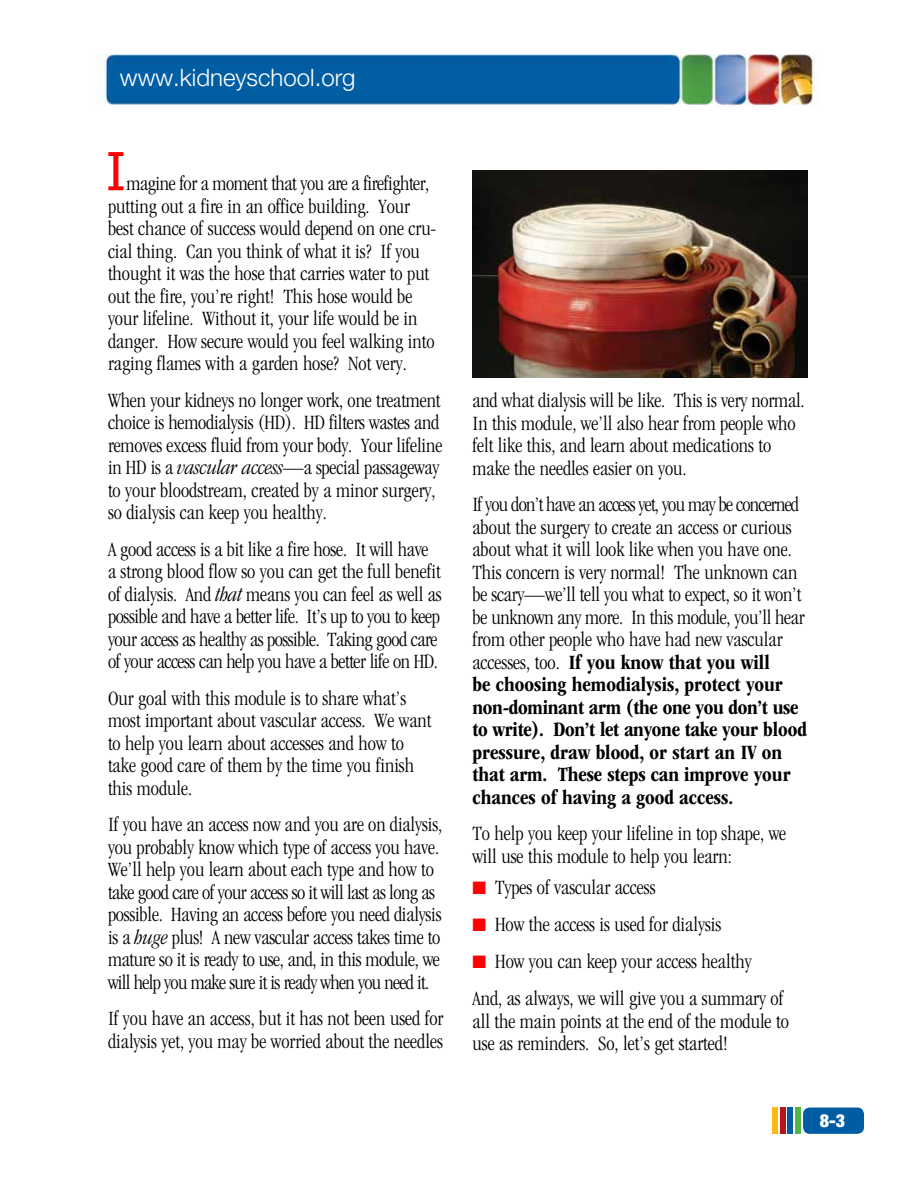
<style>
.page{position:relative;width:918px;height:1188px;background:#fff}
.page>*{position:absolute;margin:0;border:0;box-sizing:border-box;transform-origin:0 0}
.t1{font:52.5px "Verdana";color:#f00}
.t2{font:300 24px "Helvetica Neue LT Std";color:#fff}
.t3{font:300 condensed 21px/22.5px "ITC Garamond Std";color:#000}
.t4{font:300 condensed 21px/22.5px "ITC Garamond Std";letter-spacing:-.02em;color:#000}
.t5{font:900 condensed 18px "Helvetica Neue LT Std";color:#fff}
.s1{font-style:italic}
.s2{font-weight:700}
.s3{color:#f00}
</style>
<div class="page">
<div style="left:803px;top:1108px;width:61px;height:26px;background:#005da4;border-radius:7px"></div>
<div style="left:796px;top:1108px;width:5px;height:26px;background:#50b848"></div>
<div style="left:788px;top:1108px;width:5px;height:26px;background:#005da4"></div>
<div style="left:772px;top:1108px;width:6px;height:26px;background:#fdb913"></div>
<div style="left:780px;top:1108px;width:6px;height:26px;background:#ba141a"></div>
<img style="left:96px;top:54px;width:719px;height:52px">
<img style="left:473px;top:171px;width:335px;height:207px">
<p class="t2" style="left:120px;top:63px;width:237px">www.kidneyschool.org</p>
<h1 class="t1" style="left:105px;top:138px;width:24px">I</h1>
<p class="t3" style="left:108px;top:173px;width:330px;text-indent:19px">magine for a moment that you are a firefighter, putting out a fire in an office building. Your best chance of success would depend on one cru&shy;cial thing. Can you think of what it is? If you thought it was the hose that carries water to put out the fire, you’re right! This hose would be your lifeline. Without it, your life would be in danger. How secure would you feel walking into raging flames with a garden hose? Not very.</p>
<p class="t3" style="left:108px;top:389px;width:336px">When your kidneys no longer work, one treatment choice is hemodialysis (HD). HD filters wastes and removes excess fluid from your body. Your lifeline in HD is a <span class="s1">vascular access</span>—a special passageway to your bloodstream, created by a minor surgery, so dialysis can keep you healthy.</p>
<p class="t4" style="left:108px;top:538px;width:335px">A good access is a bit like a fire hose. It will have a strong blood flow so you can get the full benefit of dialysis. And <span class="s1">that</span> means you can feel as well as possible and have a better life. It’s up to you to keep your access as healthy as possible. Taking good care of your access can help you have a better life on HD.</p>
<p class="t3" style="left:108px;top:687px;width:325px">Our goal with this module is to share what’s most important about vascular access. We want to help you learn about accesses and how to take good care of them by the time you finish this module.</p>
<p class="t3" style="left:108px;top:813px;width:336px">If you have an access now and you are on dialysis, you probably know which type of access you have.<br>We’ll help you learn about each type and how to take good care of your access so it will last as long as possible. Having an access before you need dialysis is a <span class="s1">huge</span> plus! A new vascular access takes time to mature so it is ready to use, and, in this module, we will help you make sure it is ready when you need it.</p>
<p class="t3" style="left:108px;top:1007px;width:337px">If you have an access, but it has not been used for dialysis yet, you may be worried about the needles</p>
<p class="t3" style="left:472px;top:390px;width:334px">and what dialysis will be like. This is very normal.<br>In this module, we’ll also hear from people who felt like this, and learn about medications to make the needles easier on you.</p>
<p class="t3" style="left:472px;top:494px;width:336px">If you don’t have an access yet, you may be concerned about the surgery to create an access or curious about what it will look like when you have one.<br>This concern is very normal! The unknown can be scary—we’ll tell you what to expect, so it won’t be unknown any more. In this module, you’ll hear from other people who have had new vascular accesses, too. <span class="s2">If you know that you will<br>be choosing hemodialysis, protect your non-dominant arm (the one you don’t use to write). Don’t let anyone take your blood pressure, draw blood, or start an IV on that arm. These steps can improve your chances of having a good access.</span></p>
<p class="t3" style="left:472px;top:823px;width:315px">To help you keep your lifeline in top shape, we will use this module to help you learn:</p>
<p class="t3" style="left:472px;top:877px;width:185px"><span class="s3">■</span> Types of vascular access</p>
<p class="t3" style="left:472px;top:913px;width:250px"><span class="s3">■</span> How the access is used for dialysis</p>
<p class="t3" style="left:472px;top:942px;width:312px;line-height:37.7px"><span class="s3">■</span> How you can keep your access healthy<br>And, as always, we will give you a summary of</p>
<p class="t3" style="left:473px;top:1010px;width:318px">all the main points at the end of the module to use as reminders. So, let’s get started!</p>
<p class="t5" style="left:820px;top:1110px;width:27px">8-3</p>
</div>
